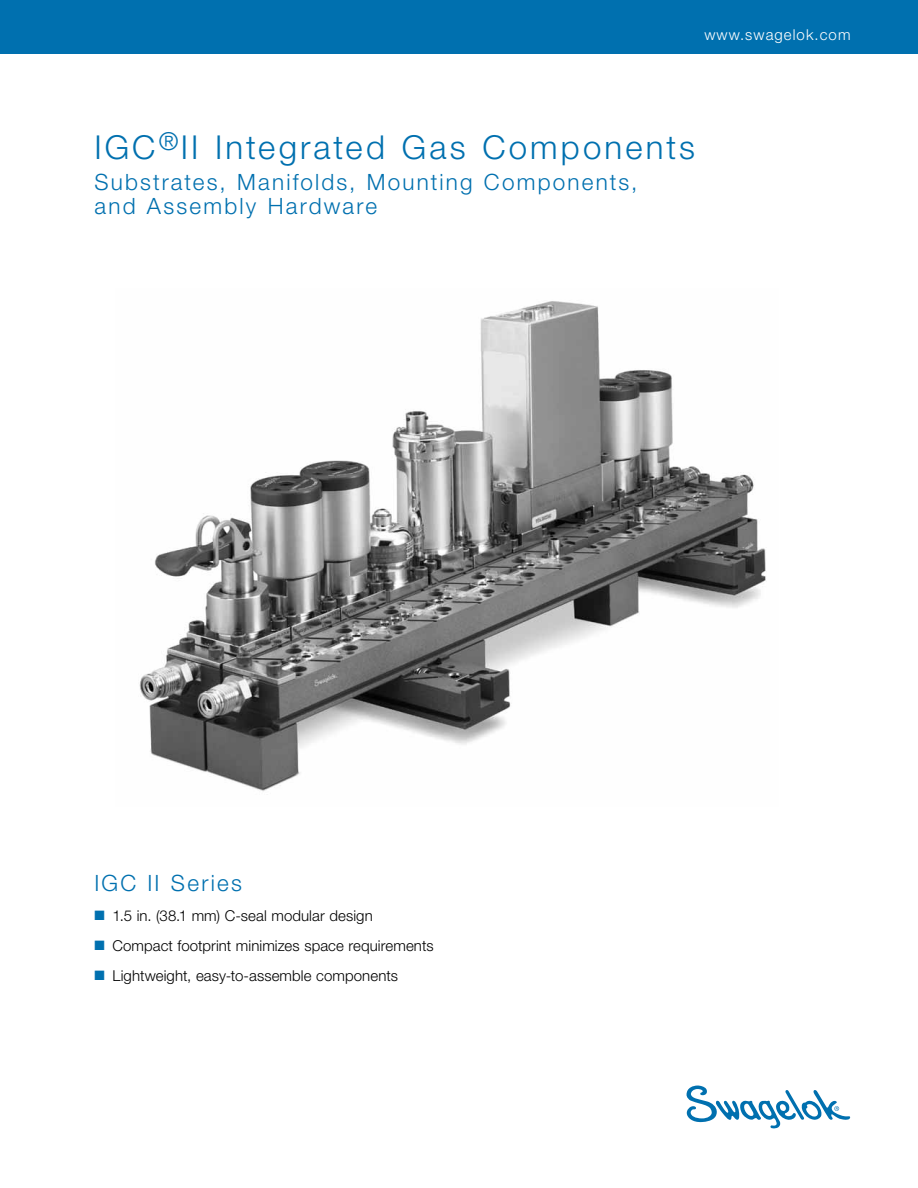
<style>
.page{position:relative;width:918px;height:1188px;background:#fff}
.page>*{position:absolute;margin:0;border:0;box-sizing:border-box;transform-origin:0 0}
.t1{font:300 33px "Helvetica Neue LT Std";letter-spacing:.095em;color:#0070af}
.t2{font:300 22.5px/24px "Helvetica Neue LT Std";letter-spacing:.095em;color:#0070af}
.t3{font:300 15px "Helvetica Neue LT Std";letter-spacing:.005em;color:#000}
.t4{font:300 15px "Helvetica Neue LT Std";letter-spacing:.07em;color:#fff}
.s1{color:#0070af}
</style>
<div class="page">
<svg style="left:687px;top:1086px;width:163px;height:42px"></svg>
<div style="left:0;top:0;width:918px;height:54px;background:#0070af"></div>
<img style="left:139px;top:301px;width:627px;height:491px">
<p class="t4" style="left:704px;top:26px;width:148px">www.swagelok.com</p>
<h1 class="t1" style="left:94px;top:127px;width:602px">IGC<sup>®</sup>II Integrated Gas Components</h1>
<h2 class="t2" style="left:94px;top:170px;width:544px">Substrates, Manifolds, Mounting Components, and Assembly Hardware</h2>
<h2 class="t2" style="left:94px;top:870px;width:149px">IGC II Series</h2>
<p class="t3" style="left:94px;top:906px;width:280px"><span class="s1">■</span> 1.5 in. (38.1 mm) C-seal modular design</p>
<p class="t3" style="left:94px;top:936px;width:341px"><span class="s1">■</span> Compact footprint minimizes space requirements</p>
<p class="t3" style="left:94px;top:966px;width:305px"><span class="s1">■</span> Lightweight, easy-to-assemble components</p>
</div>
